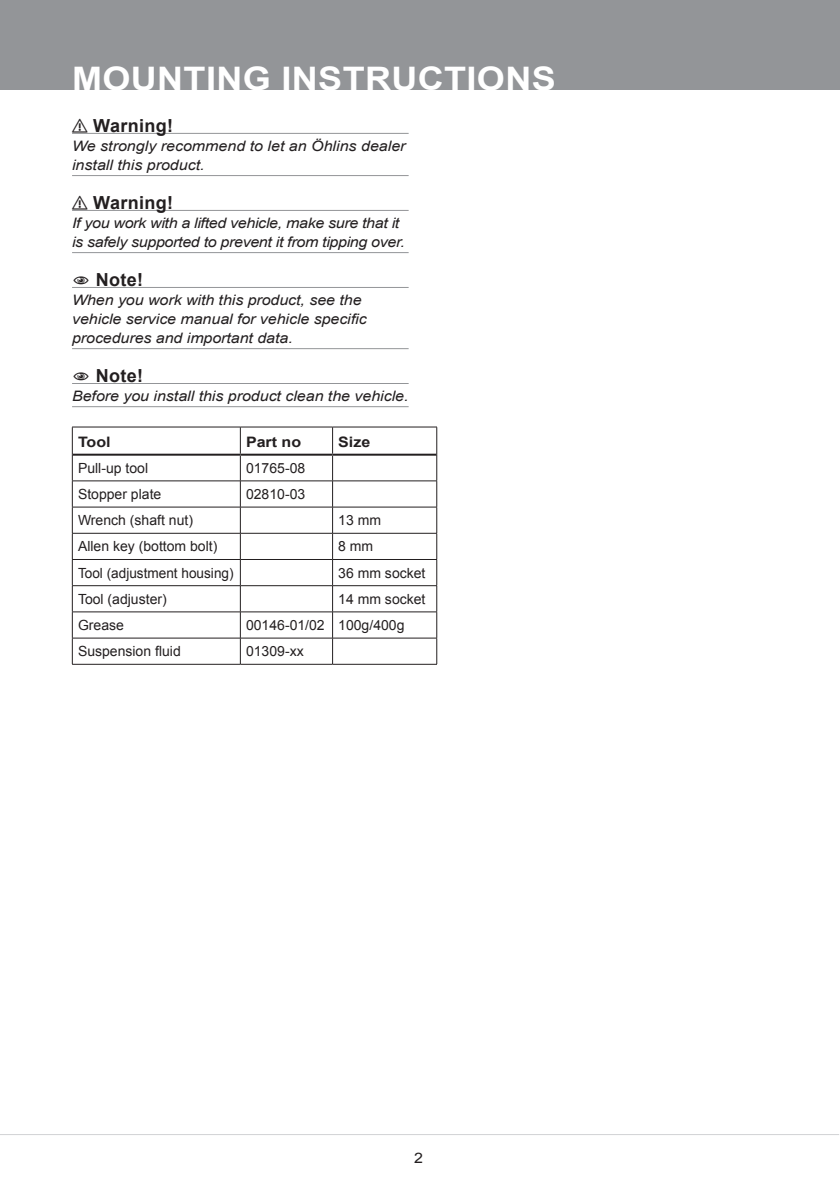
<style>
.page{position:relative;width:840px;height:1191px;background:#fff}
.page>*{position:absolute;margin:0;border:0;box-sizing:border-box;transform-origin:0 0}
.t1{font:700 32.4px "Arial";letter-spacing:.01em;color:#fff;scale:1.11 1}
.t2{font:700 18px "Arial";letter-spacing:.02em;color:#231f20}
.t3{font:italic 14.4px/19px "Arial";letter-spacing:-.005em;color:#231f20;scale:1.11 1}
.t4{font:700 14.4px "Arial";color:#231f20;scale:1.11 1}
.t5{font:14.4px "Arial";color:#231f20;scale:1.11 1}
.t6{font:14px "Arial";color:#231f20}
</style>
<div class="page">
<div style="left:0;top:0;width:839px;height:90px;background:#939598"></div>
<hr style="left:0;top:1134px;width:838px;height:1px;background:#d1d2d4">
<hr style="left:72px;top:427px;width:168px;height:1px;background:#231f20">
<hr style="left:240px;top:427px;width:92px;height:1px;background:#231f20">
<hr style="left:332px;top:427px;width:105px;height:1px;background:#231f20">
<hr style="left:72px;top:480px;width:168px;height:1px;background:#231f20">
<hr style="left:240px;top:480px;width:92px;height:1px;background:#231f20">
<hr style="left:332px;top:480px;width:105px;height:1px;background:#231f20">
<hr style="left:72px;top:507px;width:168px;height:1px;background:#231f20">
<hr style="left:240px;top:507px;width:92px;height:1px;background:#231f20">
<hr style="left:332px;top:507px;width:105px;height:1px;background:#231f20">
<hr style="left:72px;top:533px;width:168px;height:1px;background:#231f20">
<hr style="left:240px;top:533px;width:92px;height:1px;background:#231f20">
<hr style="left:332px;top:533px;width:105px;height:1px;background:#231f20">
<hr style="left:72px;top:559px;width:168px;height:1px;background:#231f20">
<hr style="left:240px;top:559px;width:92px;height:1px;background:#231f20">
<hr style="left:332px;top:559px;width:105px;height:1px;background:#231f20">
<hr style="left:72px;top:585px;width:168px;height:1px;background:#231f20">
<hr style="left:240px;top:585px;width:92px;height:1px;background:#231f20">
<hr style="left:332px;top:585px;width:105px;height:1px;background:#231f20">
<hr style="left:72px;top:611px;width:168px;height:1px;background:#231f20">
<hr style="left:240px;top:611px;width:92px;height:1px;background:#231f20">
<hr style="left:332px;top:611px;width:105px;height:1px;background:#231f20">
<hr style="left:72px;top:638px;width:168px;height:1px;background:#231f20">
<svg style="left:72px;top:427px;width:1px;height:237px"></svg>
<hr style="left:240px;top:638px;width:92px;height:1px;background:#231f20">
<svg style="left:240px;top:427px;width:1px;height:237px"></svg>
<hr style="left:332px;top:638px;width:105px;height:1px;background:#231f20">
<svg style="left:332px;top:427px;width:1px;height:237px"></svg>
<svg style="left:436px;top:427px;width:1px;height:237px"></svg>
<hr style="left:72px;top:664px;width:168px;height:1px;background:#231f20">
<hr style="left:240px;top:664px;width:92px;height:1px;background:#231f20">
<hr style="left:332px;top:664px;width:105px;height:1px;background:#231f20">
<hr style="left:72px;top:454px;width:168px;height:2px;background:#231f20">
<hr style="left:240px;top:454px;width:92px;height:2px;background:#231f20">
<hr style="left:332px;top:454px;width:104px;height:2px;background:#231f20">
<hr style="left:72px;top:133px;width:336px;height:1px;background:#939598">
<hr style="left:72px;top:175px;width:336px;height:1px;background:#939598">
<hr style="left:72px;top:210px;width:336px;height:1px;background:#939598">
<hr style="left:72px;top:252px;width:336px;height:1px;background:#939598">
<hr style="left:72px;top:287px;width:336px;height:1px;background:#939598">
<hr style="left:72px;top:348px;width:336px;height:1px;background:#939598">
<hr style="left:72px;top:383px;width:336px;height:1px;background:#939598">
<hr style="left:72px;top:406px;width:336px;height:1px;background:#939598">
<h1 class="t1" style="left:72px;top:57px;width:437px">MOUNTING INSTRUCTIONS</h1>
<p class="t2" style="left:72px;top:113px;width:103px">⚠ Warning!</p>
<p class="t3" style="left:72px;top:136px;width:302px">We strongly recommend to let an Öhlins dealer install this product.</p>
<p class="t2" style="left:72px;top:190px;width:103px">⚠ Warning!</p>
<p class="t3" style="left:72px;top:213px;width:301px">If you work with a lifted vehicle, make sure that it is safely supported to prevent it from tipping over.</p>
<p class="t2" style="left:96px;top:267px;width:49px">Note!</p>
<p class="t3" style="left:72px;top:290px;width:267px">When you work with this product, see the vehicle service manual for vehicle specific procedures and important data.</p>
<p class="t2" style="left:96px;top:363px;width:49px">Note!</p>
<p class="t3" style="left:72px;top:386px;width:304px">Before you install this product clean the vehicle.</p>
<p class="t4" style="left:78px;top:432px;width:31px">Tool</p>
<p class="t4" style="left:246px;top:432px;width:51px">Part no</p>
<p class="t4" style="left:338px;top:432px;width:30px">Size</p>
<p class="t6" style="left:78px;top:459px;width:72px">Pull-up tool</p>
<p class="t6" style="left:246px;top:459px;width:61px">01765-08</p>
<p class="t6" style="left:78px;top:485px;width:85px">Stopper plate</p>
<p class="t6" style="left:246px;top:485px;width:61px">02810-03</p>
<p class="t6" style="left:78px;top:511px;width:116px">Wrench (shaft nut)</p>
<p class="t6" style="left:338px;top:511px;width:44px">13 mm</p>
<p class="t6" style="left:78px;top:537px;width:141px">Allen key (bottom bolt)</p>
<p class="t6" style="left:338px;top:537px;width:37px">8 mm</p>
<p class="t6" style="left:78px;top:563px;width:157px">Tool (adjustment housing)</p>
<p class="t6" style="left:338px;top:563px;width:89px">36 mm socket</p>
<p class="t6" style="left:78px;top:590px;width:90px">Tool (adjuster)</p>
<p class="t6" style="left:338px;top:590px;width:89px">14 mm socket</p>
<p class="t6" style="left:78px;top:616px;width:47px">Grease</p>
<p class="t6" style="left:246px;top:616px;width:160px">00146-01/02 100g/400g</p>
<p class="t6" style="left:78px;top:642px;width:104px">Suspension fluid</p>
<p class="t6" style="left:246px;top:642px;width:59px">01309-xx</p>
<p class="t5" style="left:414px;top:1148px;width:10px">2</p>
</div>
